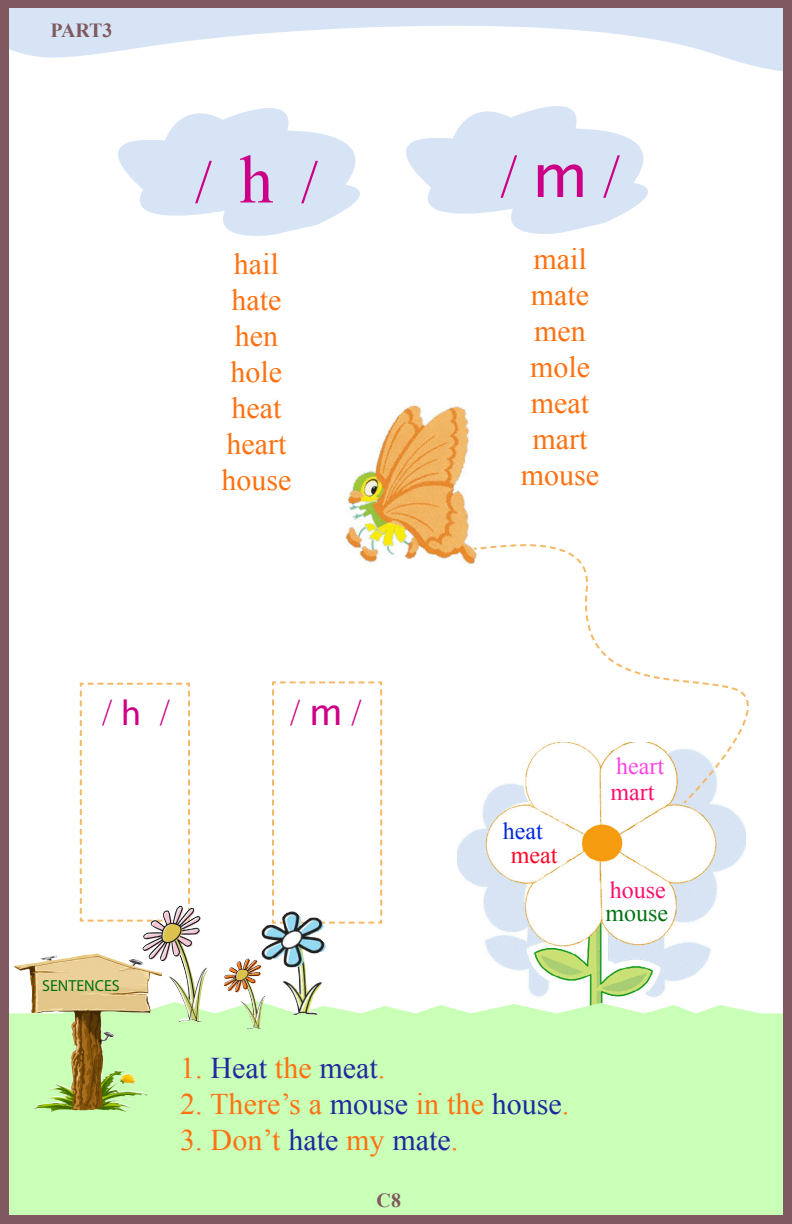
<style>
.page{position:relative;width:792px;height:1224px;background:#fff}
.page>*{position:absolute;margin:0;border:0;box-sizing:border-box;transform-origin:0 0}
.t1{font:60px "Times New Roman";color:#cc0086}
.t2{font:36px "Times New Roman";color:#cc0086}
.t3{font:30px/36px "Times New Roman";color:#ff7110;text-align:center}
.t4{font:30px "Times New Roman";color:#20299f}
.t5{font:24px "Times New Roman";color:#ff0e6e}
.t6{font:24px "Times New Roman";color:#007110}
.t7{font:24px "Times New Roman";color:#ff45e3}
.t8{font:24px "Times New Roman";color:#ff0725}
.t9{font:24px "Times New Roman";color:#002ad9}
.t10{font:700 20px "Times New Roman";color:#7f595f}
.t11{font:16px "Myriad Pro";color:#007110}
.s1{font-size:68px}
.s2{font-family:"Myriad Pro"}
.s3{font-family:"Lucida Sans Unicode"}
.s4{color:#ff7110}
.s5{color:#20299f}
</style>
<div class="page">
<svg style="left:79px;top:682px;width:111px;height:240px"></svg>
<svg style="left:272px;top:681px;width:111px;height:243px"></svg>
<svg style="left:8px;top:7px;width:776px;height:102px"></svg>
<img style="left:458px;top:805px;width:288px;height:192px">
<div style="left:8px;top:997px;width:776px;height:219px;background:#c9ffb6"></div>
<img style="left:345px;top:405px;width:126px;height:159px">
<svg style="left:494px;top:544px;width:52px;height:2px"></svg>
<svg style="left:471px;top:546px;width:269px;height:259px"></svg>
<svg style="left:362px;top:85px;width:319px;height:149px"></svg>
<svg style="left:74px;top:87px;width:319px;height:149px"></svg>
<div style="left:784px;top:0;width:8px;height:1224px;background:#7f595f"></div>
<div style="left:0;top:0;width:792px;height:7px;background:#7f595f"></div>
<div style="left:0;top:1216px;width:792px;height:8px;background:#7f595f"></div>
<div style="left:0;top:0;width:8px;height:1224px;background:#7f595f"></div>
<img style="left:14px;top:953px;width:133px;height:159px">
<img style="left:261px;top:911px;width:65px;height:104px">
<img style="left:141px;top:906px;width:68px;height:116px">
<img style="left:224px;top:958px;width:42px;height:71px">
<p class="t10" style="left:50px;top:16px;width:64px">PART3</p>
<h1 class="t1" style="left:195px;top:142px;width:124px">/ <span class="s1">h</span> /</h1>
<p class="t3" style="left:221px;top:246px;width:71px">hail hate hen hole heat heart house</p>
<p class="t2" style="left:102px;top:689px;width:69px">/ <span class="s2">h</span> /</p>
<p class="t2" style="left:290px;top:689px;width:73px">/ <span class="s3">m</span> /</p>
<p class="t11" style="left:42px;top:977px;width:79px">SENTENCES</p>
<h1 class="t1" style="left:500px;top:137px;width:121px">/ <span class="s3">m</span>/</h1>
<p class="t3" style="left:521px;top:240px;width:80px">mail mate men mole meat mart mouse</p>
<p class="t9" style="left:503px;top:814px;width:41px">heat</p>
<p class="t8" style="left:511px;top:838px;width:48px">meat</p>
<p class="t7" style="left:616px;top:750px;width:49px">heart</p>
<p class="t5" style="left:610px;top:776px;width:45px">mart</p>
<p class="t5" style="left:610px;top:873px;width:57px">house</p>
<p class="t6" style="left:606px;top:897px;width:64px">mouse</p>
<p class="t4" style="left:180px;top:1048px;width:207px"><span class="s4">1.</span> Heat <span class="s4">the</span> meat<span class="s4">.</span></p>
<p class="t3" style="left:180px;top:1085px;width:391px">2. There’s a <span class="s5">mouse</span> in the <span class="s5">house</span>.</p>
<p class="t3" style="left:180px;top:1121px;width:280px">3. Don’t <span class="s5">hate</span> my <span class="s5">mate</span>.</p>
<p class="t10" style="left:377px;top:1187px;width:26px">C8</p>
</div>
